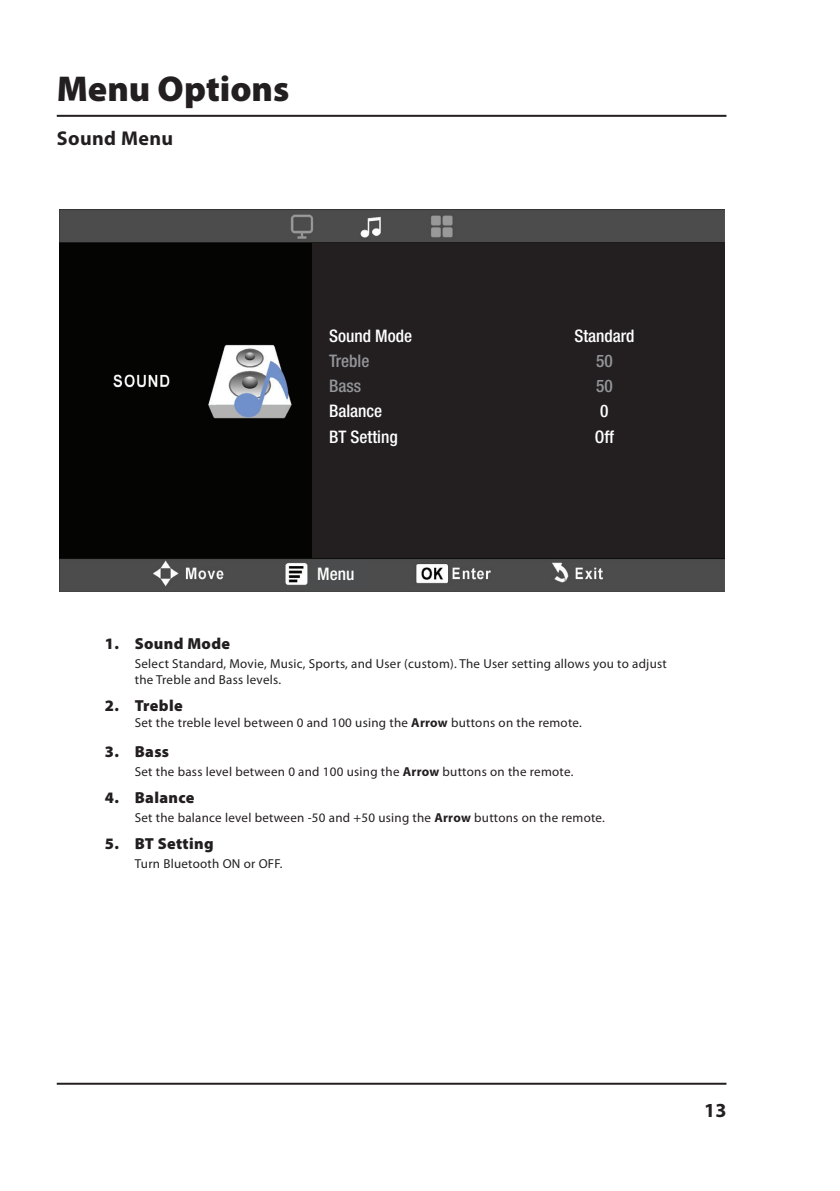
<style>
.page{position:relative;width:840px;height:1191px;background:#fff}
.page>*{position:absolute;margin:0;border:0;box-sizing:border-box;transform-origin:0 0}
.Section_Heading_NO_ToC_-_TV_Soundbar{font:900 36px "Myriad Pro";color:#231f20}
.Section_Sub-Heading_-_TV_Soundbar{font:700 20px "Myriad Pro";letter-spacing:.02em;color:#231f20}
.t1{font:500 condensed 17.4px/25.2px "Helvetica Neue LT Std";color:#fff}
.t2{font:900 16px "Myriad Pro";letter-spacing:.02em;color:#231f20}
.LIST__Numbers_-_Just_Text_-_TV_Soundbar{font:13px/16px "Myriad Pro";letter-spacing:.02em;color:#231f20}
.s1{color:#939598}
.s2{font-weight:700}
</style>
<div class="page">
<hr style="left:57px;top:115px;width:669px;height:2px;background:#231f20">
<hr style="left:57px;top:1082px;width:669px;height:2px;background:#231f20">
<img style="left:59px;top:210px;width:664px;height:381px">
<div style="left:311px;top:243px;width:412px;height:314px;background:#231f20"></div>
<div style="left:312px;top:561px;width:53px;height:28px;background:#4b4c4d"></div>
<p class="Section_Heading_NO_ToC_-_TV_Soundbar" style="left:57px;top:65px;width:234px">Menu Options</p>
<p class="Section_Sub-Heading_-_TV_Soundbar" style="left:57px;top:126px;width:118px">Sound Menu</p>
<p class="t1" style="left:329px;top:322px;width:84px">Sound Mode<br><span class="s1">Treble<br>Bass<br></span>Balance<br>BT Setting</p>
<p class="t1" style="left:574px;top:322px;width:62px;text-align:center">Standard<br><span class="s1">50<br>50<br></span>0<br>Off</p>
<p class="t1" style="left:317px;top:560px;width:39px">Menu</p>
<p class="t2" style="left:105px;top:632px;width:127px">1. Sound Mode</p>
<p class="LIST__Numbers_-_Just_Text_-_TV_Soundbar" style="left:135px;top:655px;width:533px">Select Standard, Movie, Music, Sports, and User (custom). The User setting allows you to adjust the Treble and Bass levels.</p>
<p class="t2" style="left:105px;top:695px;width:79px">2. Treble</p>
<p class="LIST__Numbers_-_Just_Text_-_TV_Soundbar" style="left:135px;top:714px;width:448px">Set the treble level between 0 and 100 using the <span class="s2">Arrow</span> buttons on the remote.</p>
<p class="t2" style="left:105px;top:741px;width:66px">3. Bass</p>
<p class="LIST__Numbers_-_Just_Text_-_TV_Soundbar" style="left:135px;top:763px;width:440px">Set the bass level between 0 and 100 using the <span class="s2">Arrow</span> buttons on the remote.</p>
<p class="t2" style="left:105px;top:787px;width:91px">4. Balance</p>
<p class="LIST__Numbers_-_Just_Text_-_TV_Soundbar" style="left:135px;top:809px;width:471px">Set the balance level between -50 and +50 using the <span class="s2">Arrow</span> buttons on the remote.</p>
<p class="t2" style="left:105px;top:833px;width:110px">5. BT Setting</p>
<p class="LIST__Numbers_-_Just_Text_-_TV_Soundbar" style="left:135px;top:855px;width:149px">Turn Bluetooth ON or OFF.</p>
<h2 class="Section_Sub-Heading_-_TV_Soundbar" style="left:703px;top:1097px;width:24px">13</h2>
</div>
